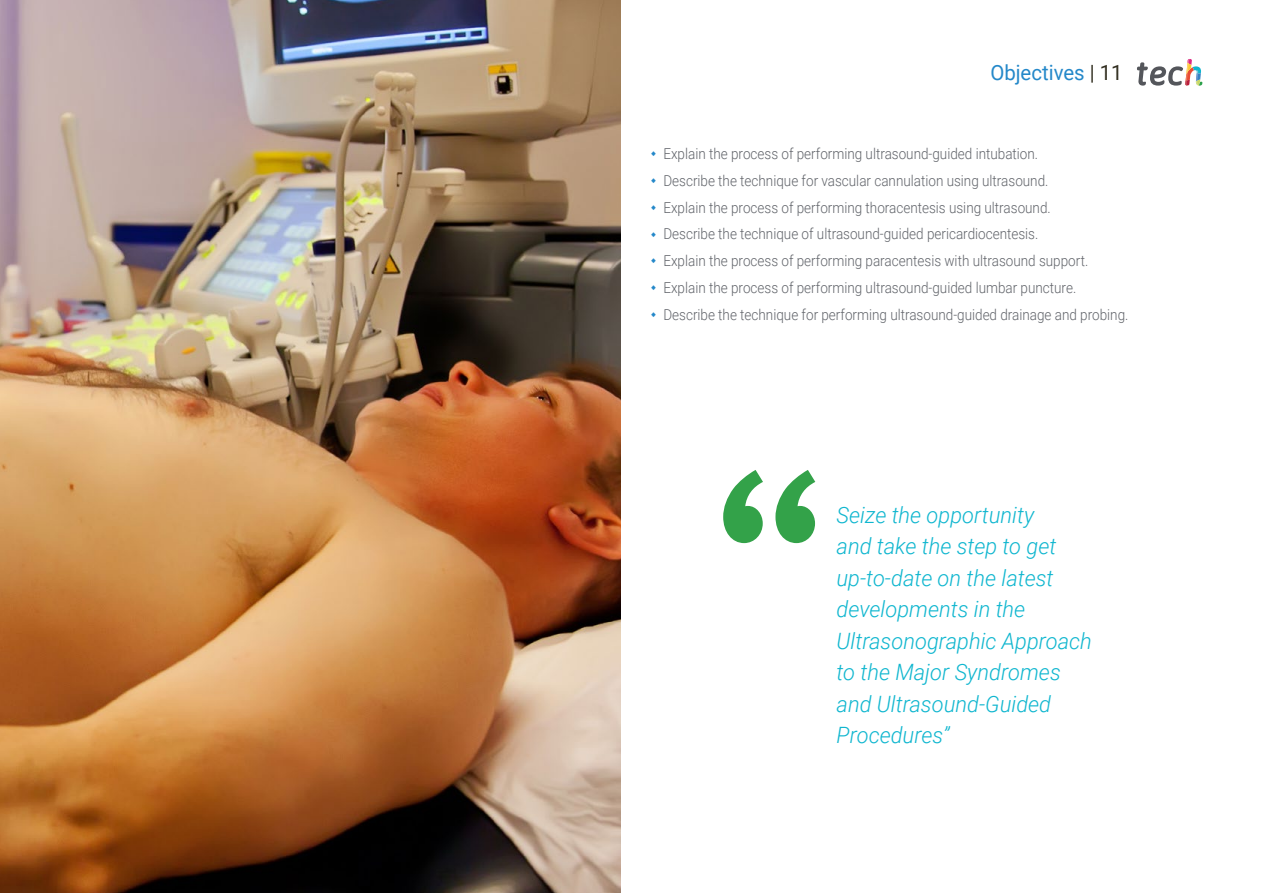
<style>
.page{position:relative;width:1263px;height:893px;background:#fff}
.page>*{position:absolute;margin:0;border:0;box-sizing:border-box;transform-origin:0 0}
.t1{font:italic 300 22.5px/31.5px "Roboto";color:#0fb6cf}
.t2{font:21px "Roboto";color:#2488c9}
.t3{font:300 15px/26.7px "Roboto";color:#61646a;scale:.9 1}
.s1{color:#312e20}
</style>
<div class="page">
<svg style="left:723px;top:470px;width:92px;height:73px"></svg>
<img style="left:0;top:0;width:621px;height:893px">
<svg style="left:1137px;top:59px;width:65px;height:27px"></svg>
<h2 class="t2" style="left:990px;top:57px;width:134px">Objectives <span class="s1">| 11</span></h2>
<p class="t3" style="left:663px;top:140px;width:518px">Explain the process of performing ultrasound-guided intubation.<br>Describe the technique for vascular cannulation using ultrasound.<br>Explain the process of performing thoracentesis using ultrasound.<br>Describe the technique of ultrasound-guided pericardiocentesis.<br>Explain the process of performing paracentesis with ultrasound support.<br>Explain the process of performing ultrasound-guided lumbar puncture.<br>Describe the technique for performing ultrasound-guided drainage and probing.</p>
<h1 class="t1" style="left:836px;top:498px;width:257px">Seize the opportunity<br>and take the step to get up-to-date on the latest developments in the<br>Ultrasonographic Approach to the Major Syndromes and Ultrasound-Guided<br>Procedures”</h1>
</div>
